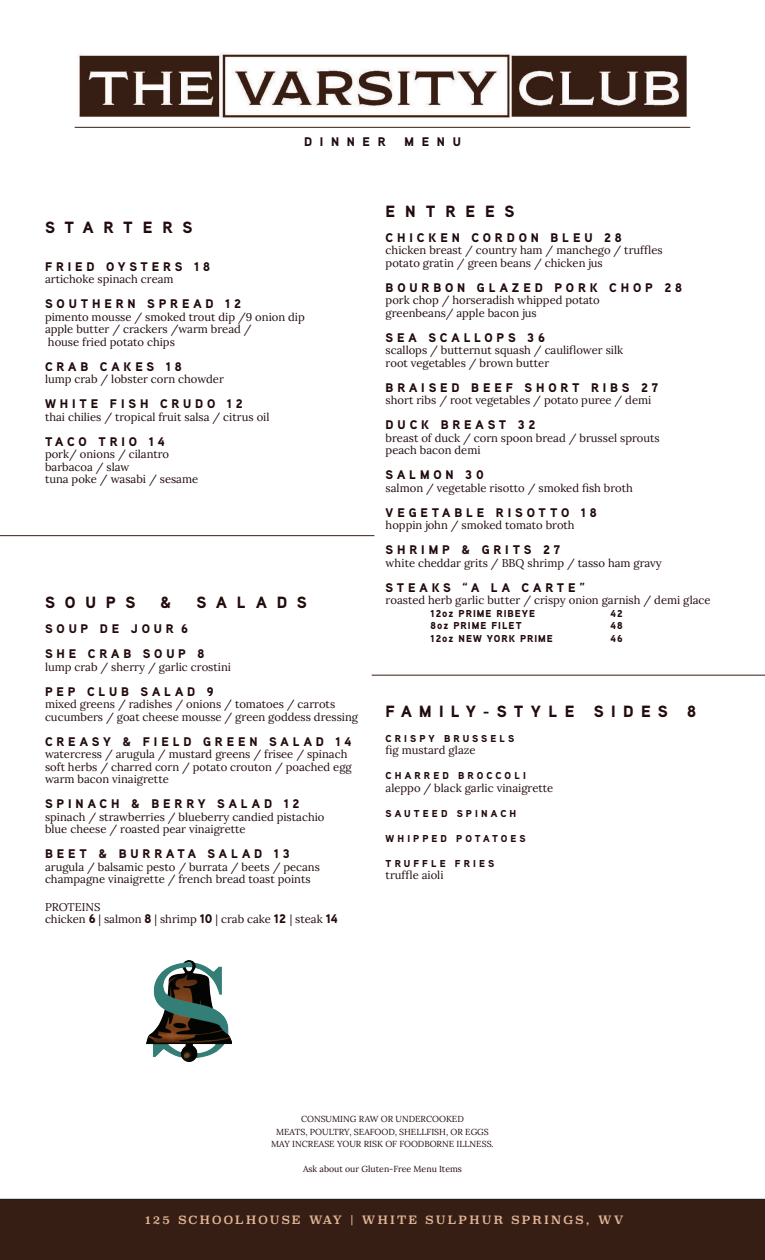
<style>
.page{position:relative;width:765px;height:1260px;background:#fff}
.page>*{position:absolute;margin:0;border:0;box-sizing:border-box;transform-origin:0 0}
.t1{font:900 16.25px "Aaux Next";letter-spacing:.59em;color:#220b0d}
.t2{font:900 16.25px "Aaux Next";letter-spacing:.45em;color:#220b0d}
.t3{font:900 16.25px "Aaux Next";letter-spacing:.61em;color:#220b0d}
.t4{font:900 12.5px/25px "Aaux Next";letter-spacing:.31em;color:#220b0d}
.t5{font:11.25px/12.5px "Lora";color:#220b0d}
.t6{font:11.25px "Superclarendon";letter-spacing:.2em;color:#e3b798}
.t7{font:900 10px "Aaux Next";letter-spacing:.31em;color:#220b0d}
.t8{font:900 10px "Aaux Next";letter-spacing:.1em;color:#220b0d}
.t9{font:900 10px "Aaux Next";letter-spacing:.29em;color:#220b0d}
.t10{font:8.75px/12.5px "Lora";color:#220b0d;text-align:center}
.s1{font-family:"Aaux Next";font-weight:900;font-size:12.5px}
</style>
<div class="page">
<img style="left:77px;top:52px;width:610px;height:65px">
<hr style="left:75px;top:127px;width:615px;height:1px;background:#371e14">
<hr style="left:0;top:535px;width:374px;height:1px;background:#371e14">
<hr style="left:372px;top:675px;width:393px;height:1px;background:#371e14">
<div style="left:0;top:1199px;width:765px;height:61px;background:#371e14"></div>
<img style="left:147px;top:960px;width:84px;height:102px">
<p class="t4" style="left:304px;top:129px;width:83px">DINNER</p>
<p class="t4" style="left:405px;top:129px;width:58px">MENU</p>
<h1 class="t1" style="left:45px;top:216px;width:149px">STARTERS</h1>
<p class="t4" style="left:45px;top:254px;width:167px">FRIED OYSTERS 18</p>
<p class="t5" style="left:45px;top:272px;width:130px">artichoke spinach cream</p>
<p class="t4" style="left:45px;top:291px;width:198px">SOUTHERN SPREAD 12</p>
<p class="t5" style="left:45px;top:310px;width:261px">pimento mousse / smoked trout dip /9 onion dip apple butter / crackers /warm bread /<br>house fried potato chips</p>
<p class="t4" style="left:45px;top:354px;width:138px">CRAB CAKES 18</p>
<p class="t5" style="left:45px;top:372px;width:180px">lump crab / lobster corn chowder</p>
<p class="t4" style="left:45px;top:391px;width:199px">WHITE FISH CRUDO 12</p>
<p class="t5" style="left:45px;top:410px;width:226px">thai chilies / tropical fruit salsa / citrus oil</p>
<p class="t4" style="left:45px;top:429px;width:121px">TACO TRIO 14</p>
<p class="t5" style="left:45px;top:447px;width:155px">pork/ onions / cilantro barbacoa / slaw<br>tuna poke / wasabi / sesame</p>
<h1 class="t1" style="left:45px;top:591px;width:92px">SOUPS</h1>
<h1 class="t1" style="left:160px;top:591px;width:13px">&amp;</h1>
<h1 class="t1" style="left:196px;top:591px;width:112px">SALADS</h1>
<p class="t4" style="left:45px;top:616px;width:161px">SOUP DE JOUR 6<br>SHE CRAB SOUP 8</p>
<p class="t5" style="left:45px;top:660px;width:188px">lump crab / sherry / garlic crostini</p>
<p class="t4" style="left:45px;top:679px;width:170px">PEP CLUB SALAD 9</p>
<p class="t5" style="left:45px;top:697px;width:315px">mixed greens / radishes / onions / tomatoes / carrots cucumbers / goat cheese mousse / green goddess dressing</p>
<p class="t4" style="left:45px;top:729px;width:308px">CREASY &amp; FIELD GREEN SALAD 14</p>
<p class="t5" style="left:45px;top:747px;width:308px">watercress / arugula / mustard greens / frisee / spinach soft herbs / charred corn / potato crouton / poached egg warm bacon vinaigrette</p>
<p class="t4" style="left:45px;top:791px;width:256px">SPINACH &amp; BERRY SALAD 12</p>
<p class="t5" style="left:45px;top:810px;width:281px">spinach / strawberries / blueberry candied pistachio blue cheese / roasted pear vinaigrette</p>
<p class="t4" style="left:45px;top:841px;width:246px">BEET &amp; BURRATA SALAD 13</p>
<p class="t5" style="left:45px;top:860px;width:277px">arugula / balsamic pesto / burrata / beets / pecans champagne vinaigrette / french bread toast points</p>
<p class="t5" style="left:45px;top:900px;width:294px">PROTEINS<br>chicken <span class="s1">6</span> | salmon <span class="s1">8</span> | shrimp <span class="s1">10</span> | crab cake <span class="s1">12</span> | steak <span class="s1">14</span></p>
<h1 class="t3" style="left:386px;top:199px;width:130px">ENTREES</h1>
<p class="t4" style="left:386px;top:224px;width:238px">CHICKEN CORDON BLEU 28</p>
<p class="t5" style="left:386px;top:243px;width:278px">chicken breast / country ham / manchego / truffles potato gratin / green beans / chicken jus</p>
<p class="t4" style="left:386px;top:274px;width:298px">BOURBON GLAZED PORK CHOP 28</p>
<p class="t5" style="left:386px;top:293px;width:216px">pork chop / horseradish whipped potato greenbeans/ apple bacon jus</p>
<p class="t4" style="left:386px;top:324px;width:161px">SEA SCALLOPS 36</p>
<p class="t5" style="left:386px;top:343px;width:239px">scallops / butternut squash / cauliflower silk root vegetables / brown butter</p>
<p class="t4" style="left:386px;top:374px;width:274px">BRAISED BEEF SHORT RIBS 27</p>
<p class="t5" style="left:386px;top:393px;width:267px">short ribs / root vegetables / potato puree / demi</p>
<p class="t4" style="left:386px;top:412px;width:151px">DUCK BREAST 32</p>
<p class="t5" style="left:386px;top:431px;width:276px">breast of duck / corn spoon bread / brussel sprouts peach bacon demi</p>
<p class="t4" style="left:386px;top:462px;width:100px">SALMON 30</p>
<p class="t5" style="left:386px;top:481px;width:249px">salmon / vegetable risotto / smoked fish broth</p>
<p class="t4" style="left:386px;top:499px;width:213px">VEGETABLE RISOTTO 18</p>
<p class="t5" style="left:386px;top:518px;width:191px">hoppin john / smoked tomato broth</p>
<p class="t4" style="left:386px;top:537px;width:176px">SHRIMP &amp; GRITS 27</p>
<p class="t5" style="left:386px;top:556px;width:278px">white cheddar grits / BBQ shrimp / tasso ham gravy</p>
<p class="t4" style="left:386px;top:574px;width:201px">STEAKS “A LA CARTE”</p>
<p class="t5" style="left:386px;top:593px;width:327px">roasted herb garlic butter / crispy onion garnish / demi glace</p>
<p class="t8" style="left:431px;top:606px;width:106px">12oz PRIME RIBEYE</p>
<p class="t9" style="left:611px;top:606px;width:14px">42</p>
<p class="t8" style="left:431px;top:618px;width:93px">8oz PRIME FILET</p>
<p class="t9" style="left:611px;top:618px;width:14px">48</p>
<p class="t8" style="left:431px;top:631px;width:124px">12oz NEW YORK PRIME</p>
<p class="t9" style="left:611px;top:631px;width:14px">46</p>
<h1 class="t2" style="left:386px;top:699px;width:312px">FAMILY-STYLE SIDES 8</h1>
<p class="t7" style="left:386px;top:731px;width:130px">CRISPY BRUSSELS</p>
<p class="t5" style="left:386px;top:743px;width:91px">fig mustard glaze</p>
<p class="t7" style="left:386px;top:768px;width:142px">CHARRED BROCCOLI</p>
<p class="t5" style="left:386px;top:781px;width:169px">aleppo / black garlic vinaigrette</p>
<p class="t7" style="left:386px;top:806px;width:132px">SAUTEED SPINACH</p>
<p class="t9" style="left:386px;top:831px;width:142px">WHIPPED POTATOES</p>
<p class="t7" style="left:386px;top:856px;width:110px">TRUFFLE FRIES</p>
<p class="t5" style="left:386px;top:868px;width:59px">truffle aioli</p>
<p class="t10" style="left:271px;top:1112px;width:224px">CONSUMING RAW OR UNDERCOOKED<br>MEATS, POULTRY, SEAFOOD, SHELLFISH, OR EGGS<br>MAY INCREASE YOUR RISK OF FOODBORNE ILLNESS.</p>
<p class="t10" style="left:303px;top:1162px;width:160px">Ask about our Gluten-Free Menu Items</p>
<p class="t6" style="left:145px;top:1212px;width:480px">125 SCHOOLHOUSE WAY | WHITE SULPHUR SPRINGS, WV</p>
</div>
